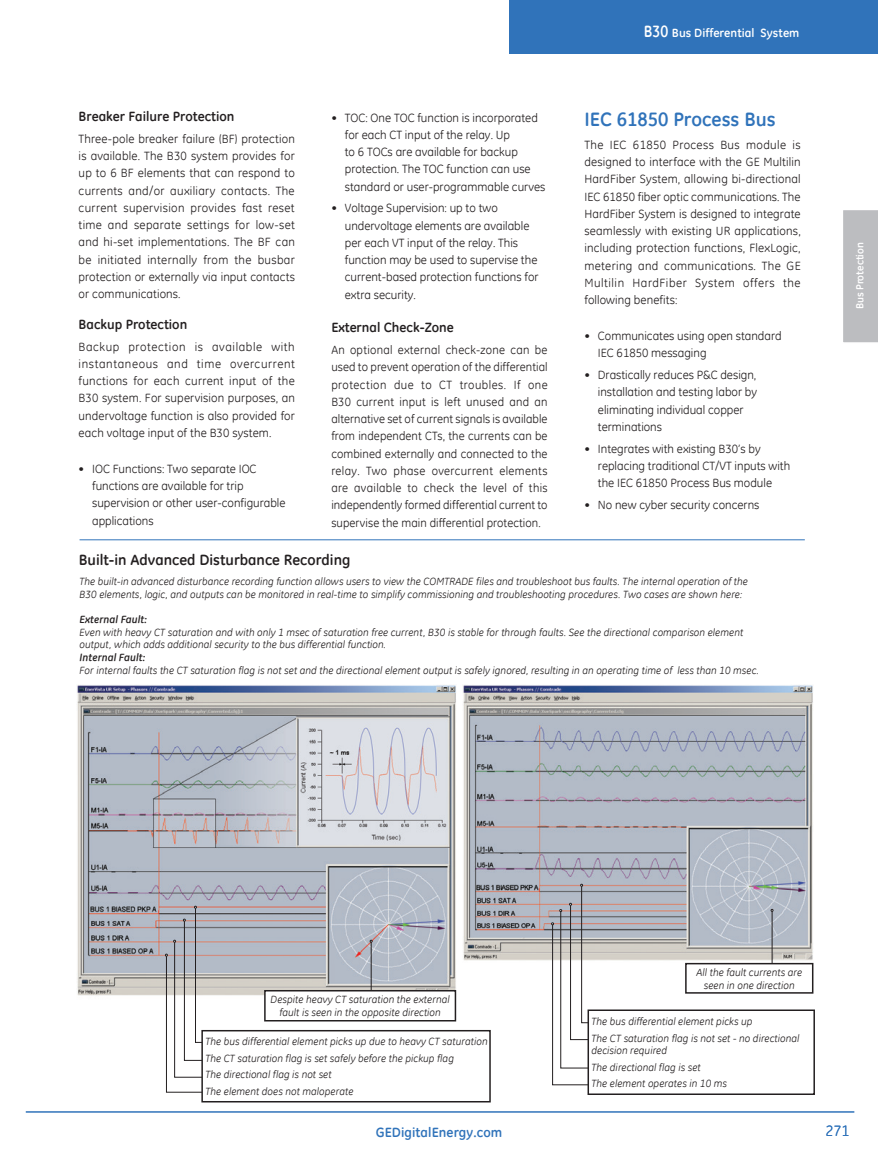
<style>
.page{position:relative;width:878px;height:1161px;background:#fff}
.page>*{position:absolute;margin:0;border:0;box-sizing:border-box;transform-origin:0 0}
.Main_Headings{font:700 19.5px "GE Inspira";color:#3073ba}
.Screen_Title{font:700 15px "GE Inspira";color:#231f20}
.t1{font:15px "GE Inspira";color:#3073ba}
.Sub-headings{font:700 13.5px "GE Inspira";color:#231f20}
.t2{font:700 13.5px "GE Inspira";letter-spacing:.005em;color:#3073ba}
.Body{font:12px/17.2px "GE Inspira";letter-spacing:.005em;color:#231f20;text-align:justify}
.Bullets{font:12px/17.2px "GE Inspira";color:#231f20}
.Body-2{font:700 12px "GE Inspira";letter-spacing:.005em;color:#fff}
.Captions{font:italic 10.5px/12.6px "GE Inspira";letter-spacing:.005em;color:#231f20}
.t3{font:700 10.5px "GE Inspira";color:#fff}
.s1{font-size:16.5px}
.s2{font-weight:700}
</style>
<div class="page">
<div style="left:509px;top:0;width:369px;height:54px;background:#3073ba"></div>
<hr style="left:26px;top:1111px;width:828px;height:2px;background:#3073ba">
<div style="left:843px;top:210px;width:35px;height:133px;background:#bcbdc0"></div>
<hr style="left:80px;top:540px;width:724px;height:1px;background:#3073ba">
<img style="left:77px;top:685px;width:380px;height:324px">
<svg style="left:165px;top:906px;width:50px;height:187px"></svg>
<div style="left:202px;top:1031px;width:288px;height:71px;background:#fff"></div>
<div style="left:201px;top:1030px;width:289px;height:72px;border:2px solid #231f20"></div>
<hr style="left:371px;top:942px;width:1px;height:49px;background:#231f20">
<div style="left:265px;top:991px;width:190px;height:30px;background:#fff"></div>
<div style="left:264px;top:990px;width:192px;height:32px;border:2px solid #231f20"></div>
<img style="left:463px;top:685px;width:351px;height:278px">
<svg style="left:551px;top:884px;width:50px;height:202px"></svg>
<div style="left:588px;top:1010px;width:226px;height:84px;background:#fff"></div>
<div style="left:587px;top:1010px;width:227px;height:85px;border:2px solid #231f20"></div>
<hr style="left:771px;top:911px;width:1px;height:69px;background:#231f20">
<div style="left:686px;top:964px;width:126px;height:29px;background:#fff"></div>
<div style="left:685px;top:963px;width:128px;height:31px;border:2px solid #231f20"></div>
<p class="Sub-headings" style="left:79px;top:108px;width:157px">Breaker Failure Protection</p>
<p class="Body" style="left:79px;top:130px;width:218px">Three-pole breaker failure (BF) protection is available. The B30 system provides for up to 6 BF elements that can respond to currents and/or auxiliary contacts. The current supervision provides fast reset time and separate settings for low-set and hi-set implementations. The BF can be initiated internally from the busbar protection or externally via input contacts or communications.</p>
<p class="Sub-headings" style="left:79px;top:315px;width:110px">Backup Protection</p>
<p class="Body" style="left:79px;top:338px;width:218px">Backup protection is available with instantaneous and time overcurrent functions for each current input of the B30 system. For supervision purposes, an undervoltage function is also provided for each voltage input of the B30 system.</p>
<p class="Bullets" style="left:92px;top:460px;width:195px;text-indent:-14px">• IOC Functions: Two separate IOC functions are available for trip supervision or other user-configurable applications</p>
<p class="Bullets" style="left:345px;top:108px;width:202px;text-indent:-14px">• TOC: One TOC function is incorporated for each CT input of the relay. Up<br>to 6 TOCs are available for backup protection. The TOC function can use standard or user-programmable curves</p>
<p class="Bullets" style="left:345px;top:199px;width:195px;text-indent:-14px">• Voltage Supervision: up to two undervoltage elements are available per each VT input of the relay. This function may be used to supervise the current-based protection functions for extra security.</p>
<p class="Sub-headings" style="left:331px;top:319px;width:124px">External Check-Zone</p>
<p class="Body" style="left:331px;top:341px;width:218px">An optional external check-zone can be used to prevent operation of the differential protection due to CT troubles. If one B30 current input is left unused and an alternative set of current signals is available from independent CTs, the currents can be combined externally and connected to the relay. Two phase overcurrent elements are available to check the level of this independently formed differential current to supervise the main differential protection.</p>
<p class="Screen_Title" style="left:79px;top:550px;width:273px">Built-in Advanced Disturbance Recording</p>
<p class="Body-2" style="left:643px;top:25px;width:157px"><span class="s1">B30</span> Bus Differential System</p>
<p class="Main_Headings" style="left:584px;top:106px;width:193px">IEC 61850 Process Bus</p>
<p class="Body" style="left:584px;top:136px;width:218px">The IEC 61850 Process Bus module is designed to interface with the GE Multilin HardFiber System, allowing bi-directional IEC 61850 fiber optic communications. The HardFiber System is designed to integrate seamlessly with existing UR applications, including protection functions, FlexLogic, metering and communications. The GE Multilin HardFiber System offers the following benefits:</p>
<p class="Bullets" style="left:598px;top:327px;width:185px;text-indent:-14px">• Communicates using open standard<br>IEC 61850 messaging</p>
<p class="Bullets" style="left:598px;top:366px;width:161px;text-indent:-14px">• Drastically reduces P&amp;C design, installation and testing labor by eliminating individual copper terminations</p>
<p class="Bullets" style="left:598px;top:440px;width:194px;text-indent:-14px">• Integrates with existing B30’s by replacing traditional CT/VT inputs with the IEC 61850 Process Bus module</p>
<p class="Bullets" style="left:584px;top:496px;width:177px">• No new cyber security concerns</p>
<p class="Captions" style="left:80px;top:575px;width:670px">The built-in advanced disturbance recording function allows users to view the COMTRADE files and troubleshoot bus faults. The internal operation of the<br>B30 elements, logic, and outputs can be monitored in real-time to simplify commissioning and troubleshooting procedures. Two cases are shown here:</p>
<p class="Captions" style="left:80px;top:613px;width:665px"><span class="s2">External Fault:<br></span>Even with heavy CT saturation and with only 1 msec of saturation free current, B30 is stable for through faults. See the directional comparison element output, which adds additional security to the bus differential function.</p>
<p class="Captions" style="left:80px;top:651px;width:681px"><span class="s2">Internal Fault:<br></span>For internal faults the CT saturation flag is not set and the directional element output is safely ignored, resulting in an operating time of less than 10 msec.</p>
<p class="t3" style="left:852px;top:309px;width:69px;rotate:-90deg">Bus Protection</p>
<p class="Captions" style="left:270px;top:993px;width:181px;text-align:center">Despite heavy CT saturation the external fault is seen in the opposite direction</p>
<p class="Captions" style="left:205px;top:1035px;width:284px">The bus differential element picks up due to heavy CT saturation</p>
<p class="Captions" style="left:205px;top:1052px;width:250px">The CT saturation flag is set safely before the pickup flag</p>
<p class="Captions" style="left:205px;top:1068px;width:128px">The directional flag is not set</p>
<p class="Captions" style="left:205px;top:1085px;width:150px">The element does not maloperate</p>
<p class="t2" style="left:375px;top:1123px;width:128px">GEDigitalEnergy.com</p>
<p class="Captions" style="left:696px;top:966px;width:107px;text-align:center">All the fault currents are seen in one direction</p>
<p class="Captions" style="left:591px;top:1015px;width:162px">The bus differential element picks up</p>
<p class="Captions" style="left:591px;top:1032px;width:209px">The CT saturation flag is not set - no directional decision required</p>
<p class="Captions" style="left:591px;top:1061px;width:111px">The directional flag is set</p>
<p class="Captions" style="left:591px;top:1077px;width:137px">The element operates in 10 ms</p>
<p class="t1" style="left:825px;top:1121px;width:25px">271</p>
</div>
